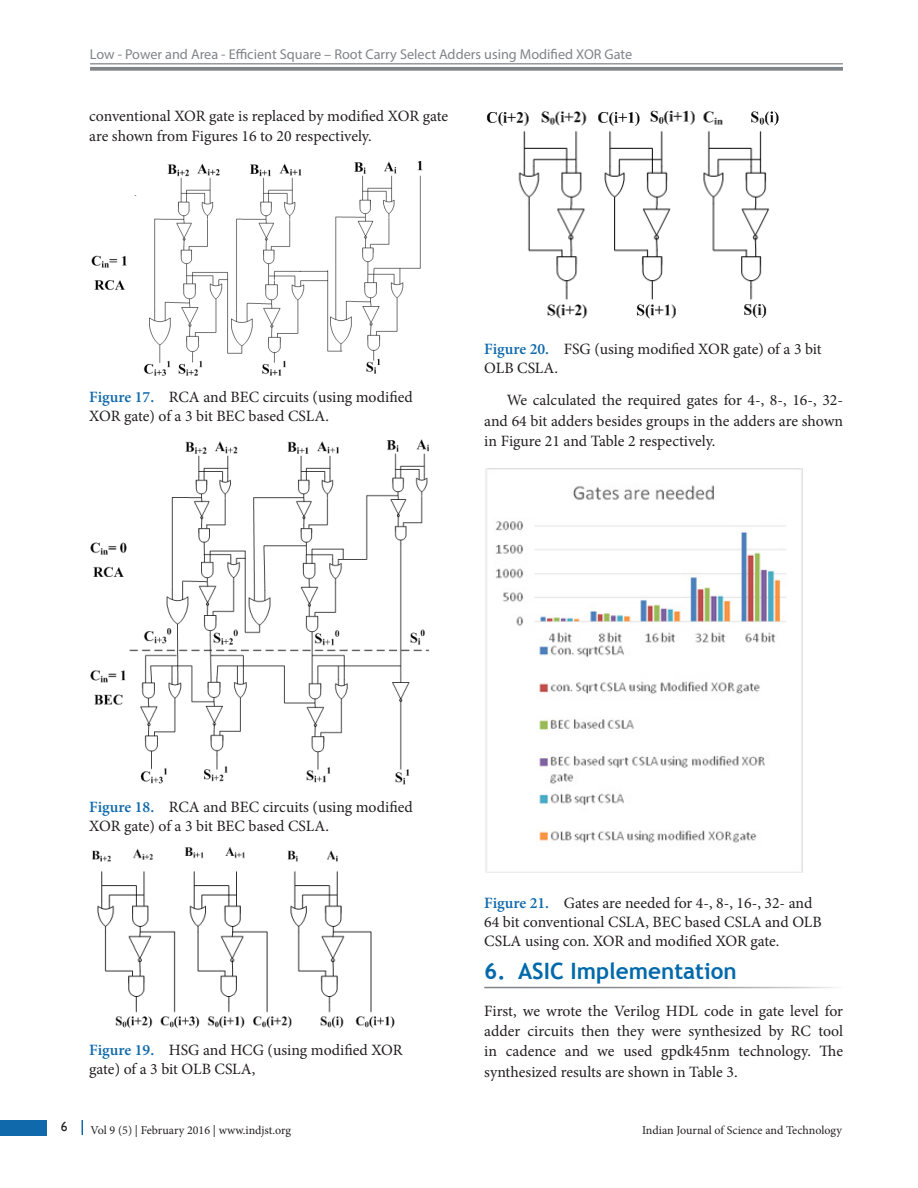
<style>
.page{position:relative;width:918px;height:1188px;background:#fff}
.page>*{position:absolute;margin:0;border:0;box-sizing:border-box;transform-origin:0 0}
.Body_Head{font:700 22.5px "Trebuchet MS";color:#0069aa}
.Body_Text{font:15.75px/18.9px "Minion Pro";color:#231f20}
.Body_Text_Ind_F{font:15.75px/20.2px "Minion Pro";letter-spacing:-.005em;color:#231f20}
.t1{font:14.25px "Myriad Pro";color:#818487}
.t2{font:13.5px "Gill Sans";color:#231f20}
.t3{font:12px "Minion Pro";color:#231f20}
.s1{font-weight:600;color:#0f69ab}
</style>
<div class="page">
<div style="left:0;top:1120px;width:47px;height:15px;background:#0f69ab"></div>
<svg style="left:82px;top:1120px;width:1px;height:15px"></svg>
<hr style="left:90px;top:63px;width:753px;height:1px;background:#818487">
<svg style="left:90px;top:67px;width:753px;height:4px;background:#8a8d90"></svg>
<img style="left:91px;top:161px;width:331px;height:215px">
<img style="left:90px;top:439px;width:340px;height:346px">
<img style="left:91px;top:848px;width:304px;height:180px">
<img style="left:487px;top:110px;width:292px;height:209px">
<img style="left:485px;top:468px;width:318px;height:405px">
<p class="t1" style="left:90px;top:45px;width:544px">Low - Power and Area - Efficient Square – Root Carry Select Adders using Modified XOR Gate</p>
<p class="Body_Text_Ind_F" style="left:89px;top:106px;width:360px">conventional XOR gate is replaced by modified XOR gate are shown from Figures 16 to 20 respectively.</p>
<p class="Body_Text" style="left:89px;top:387px;width:325px"><span class="s1">Figure 17.</span> RCA and BEC circuits (using modified<br>XOR gate) of a 3 bit BEC based CSLA.</p>
<p class="Body_Text" style="left:484px;top:339px;width:339px"><span class="s1">Figure 20.</span> FSG (using modified XOR gate) of a 3 bit<br>OLB CSLA.</p>
<p class="Body_Text_Ind_F" style="left:484px;top:390px;width:360px;text-align:justify;text-indent:23px">We calculated the required gates for 4-, 8-, 16-, 32- and 64 bit adders besides groups in the adders are shown in Figure 21 and Table 2 respectively.</p>
<p class="Body_Text" style="left:89px;top:798px;width:325px"><span class="s1">Figure 18.</span> RCA and BEC circuits (using modified<br>XOR gate) of a 3 bit BEC based CSLA.</p>
<p class="Body_Text" style="left:89px;top:1041px;width:315px"><span class="s1">Figure 19.</span> HSG and HCG (using modified XOR gate) of a 3 bit OLB CSLA,</p>
<p class="Body_Text" style="left:484px;top:894px;width:339px"><span class="s1">Figure 21.</span> Gates are needed for 4-, 8-, 16-, 32- and<br>64 bit conventional CSLA, BEC based CSLA and OLB<br>CSLA using con. XOR and modified XOR gate.</p>
<p class="Body_Head" style="left:484px;top:957px;width:254px">6. ASIC Implementation</p>
<p class="Body_Text" style="left:484px;top:1001px;width:360px;line-height:20.2px;text-align:justify">First, we wrote the Verilog HDL code in gate level for adder circuits then they were synthesized by RC tool in cadence and we used gpdk45nm technology. The synthesized results are shown in Table 3.</p>
<p class="t2" style="left:61px;top:1119px;width:8px">6</p>
<p class="t3" style="left:91px;top:1122px;width:202px">Vol 9 (5) | February 2016 | www.indjst.org</p>
<p class="t3" style="left:642px;top:1122px;width:201px">Indian Journal of Science and Technology</p>
</div>
